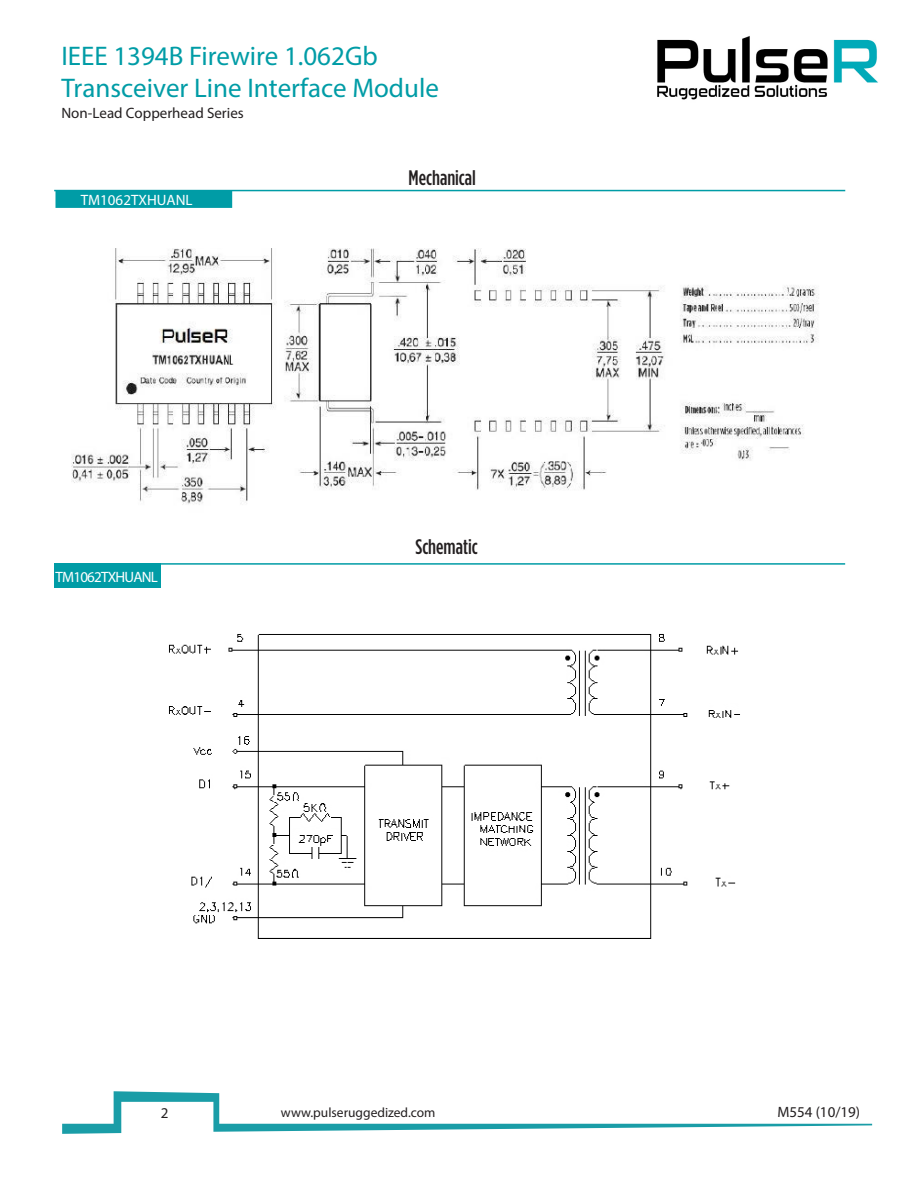
<style>
.page{position:relative;width:918px;height:1188px;background:#fff}
.page>*{position:absolute;margin:0;border:0;box-sizing:border-box;transform-origin:0 0}
.t1{font:27px/32.4px "Myriad Pro";color:#009ca6}
.t2{font:500 21px "Gotham Condensed";color:#231f20}
.t3{font:15px "Myriad Pro";color:#231f20}
.t4{font:15px "Myriad Pro";color:#fff}
.t5{font:15px "Myriad Pro";letter-spacing:-.05em;color:#fff}
.t6{font:13.5px "Myriad Pro";color:#231f20}
</style>
<div class="page">
<img style="left:657px;top:36px;width:221px;height:64px">
<svg style="left:62px;top:1091px;width:810px;height:43px"></svg>
<div style="left:56px;top:191px;width:176px;height:17px;background:#009ca6"></div>
<hr style="left:54px;top:190px;width:791px;height:1px;background:#009ca6">
<img style="left:169px;top:634px;width:571px;height:304px">
<hr style="left:54px;top:563px;width:791px;height:2px;background:#009ca6">
<div style="left:54px;top:563px;width:107px;height:25px;background:#009ca6"></div>
<img style="left:71px;top:248px;width:748px;height:257px">
<p class="t1" style="left:61px;top:39px;width:379px">IEEE 1394B Firewire 1.062Gb<br>Transceiver Line Interface Module</p>
<p class="t3" style="left:61px;top:104px;width:184px">Non-Lead Copperhead Series</p>
<p class="t4" style="left:81px;top:190px;width:113px">TM1062TXHUANL</p>
<p class="t5" style="left:56px;top:567px;width:104px">TM1062TXHUANL</p>
<p class="t2" style="left:409px;top:166px;width:69px">Mechanical</p>
<p class="t2" style="left:415px;top:535px;width:64px">Schematic</p>
<p class="t3" style="left:161px;top:1103px;width:9px">2</p>
<p class="t6" style="left:281px;top:1104px;width:156px">www.pulseruggedized.com</p>
<p class="t3" style="left:777px;top:1103px;width:84px">M554 (10/19)</p>
</div>
